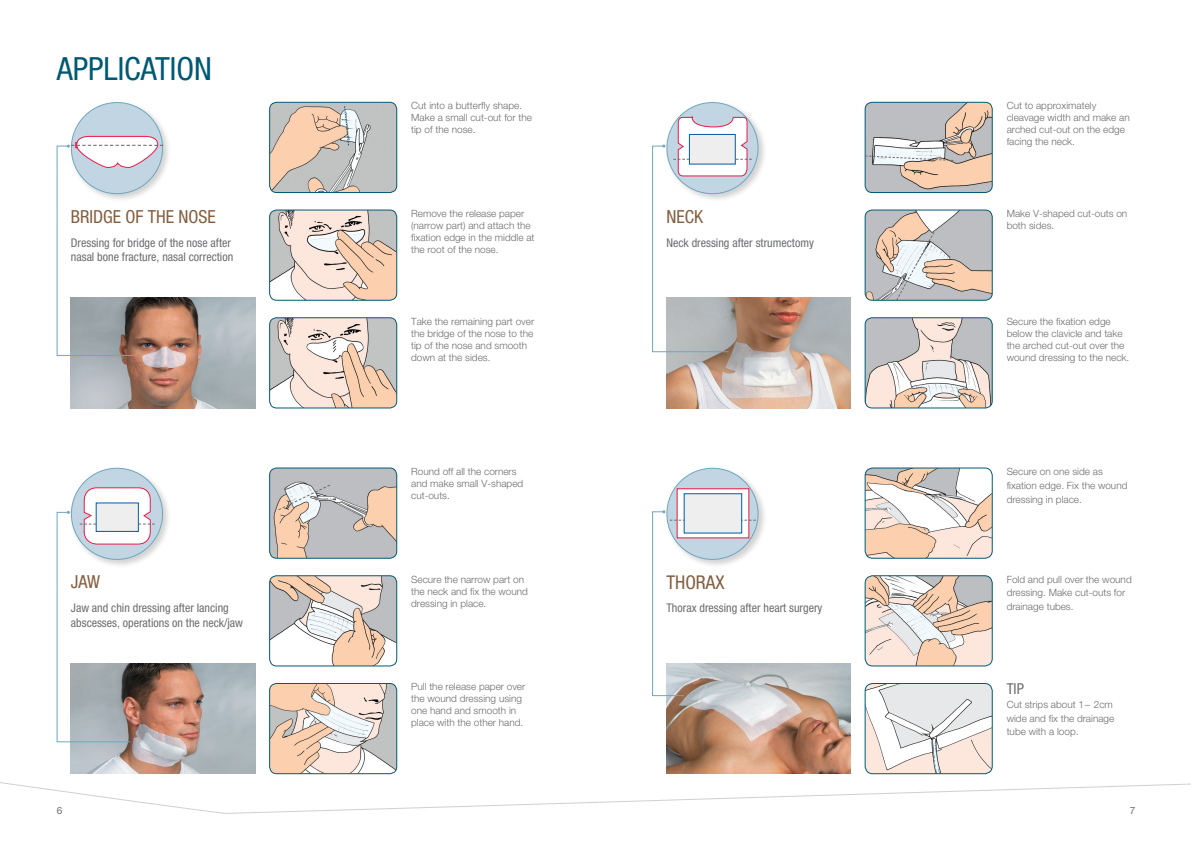
<style>
.page{position:relative;width:1191px;height:842px;background:#fff}
.page>*{position:absolute;margin:0;border:0;box-sizing:border-box;transform-origin:0 0}
.Subheadline_1{font:condensed 32px "Helvetica Neue LT Std";color:#005974}
.t1{font:condensed 19px "Helvetica Neue LT Std";color:#835e40}
.t2{font:condensed 18px "Helvetica Neue LT Std";color:#835e40}
.t3{font:condensed 15px "Helvetica Neue LT Std";color:#6c6d70}
.t4{font:condensed 12px/14.4px "Helvetica Neue LT Std";color:#6c6d70}
.t5{font:300 10px/12px "Helvetica Neue LT Std";color:#6c6d70}
.t6{font:10px "Helvetica Neue LT Std";color:#6c6d70}
</style>
<div class="page">
<svg style="left:0;top:782px;width:1191px;height:32px"></svg>
<img style="left:270px;top:210px;width:127px;height:90px">
<div style="left:269px;top:210px;width:128px;height:90px;border:1px solid #005974;border-radius:7px"></div>
<img style="left:270px;top:318px;width:127px;height:90px">
<div style="left:269px;top:317px;width:128px;height:91px;border:1px solid #005974;border-radius:7px"></div>
<img style="left:865px;top:318px;width:127px;height:90px">
<div style="left:865px;top:317px;width:127px;height:91px;border:1px solid #005974;border-radius:7px"></div>
<img style="left:270px;top:576px;width:127px;height:90px">
<div style="left:269px;top:575px;width:128px;height:91px;border:1px solid #005974;border-radius:7px"></div>
<img style="left:270px;top:683px;width:127px;height:91px">
<div style="left:269px;top:683px;width:128px;height:91px;border:1px solid #005974;border-radius:7px"></div>
<img style="left:71px;top:663px;width:184px;height:111px">
<img style="left:666px;top:298px;width:184px;height:110px">
<img style="left:71px;top:298px;width:184px;height:110px">
<img style="left:270px;top:102px;width:127px;height:90px">
<div style="left:269px;top:102px;width:128px;height:91px;border:1px solid #005974;border-radius:7px"></div>
<svg style="left:344px;top:106px;width:5px;height:40px"></svg>
<img style="left:270px;top:468px;width:127px;height:90px">
<div style="left:269px;top:468px;width:128px;height:90px;border:1px solid #005974;border-radius:7px"></div>
<svg style="left:277px;top:484px;width:54px;height:27px"></svg>
<img style="left:865px;top:210px;width:127px;height:90px">
<div style="left:865px;top:210px;width:127px;height:90px;border:1px solid #005974;border-radius:7px"></div>
<svg style="left:895px;top:231px;width:40px;height:70px"></svg>
<img style="left:865px;top:102px;width:127px;height:91px">
<div style="left:865px;top:102px;width:127px;height:91px;border:1px solid #005974;border-radius:7px"></div>
<svg style="left:864px;top:155px;width:90px;height:6px"></svg>
<div style="left:70px;top:101px;width:101px;height:102px;background:#231f20;opacity:.2"></div>
<div style="left:71px;top:103px;width:91px;height:91px;background:#c1d6e2;border-radius:50%"></div>
<div style="left:70px;top:466px;width:101px;height:102px;background:#231f20;opacity:.2"></div>
<div style="left:71px;top:468px;width:91px;height:91px;background:#c1d6e2;border-radius:50%"></div>
<div style="left:665px;top:101px;width:102px;height:102px;background:#231f20;opacity:.2"></div>
<div style="left:667px;top:103px;width:91px;height:91px;background:#c1d6e2;border-radius:50%"></div>
<svg style="left:56px;top:136px;width:107px;height:220px"></svg>
<svg style="left:56px;top:487px;width:99px;height:255px"></svg>
<div style="left:96px;top:503px;width:43px;height:29px;background:#eeeeef;border:1px solid #015aaa"></div>
<svg style="left:652px;top:116px;width:100px;height:236px"></svg>
<div style="left:689px;top:134px;width:46px;height:30px;background:#eeeeef;border:1px solid #015aaa"></div>
<img style="left:865px;top:468px;width:127px;height:90px">
<div style="left:865px;top:468px;width:127px;height:90px;border:1px solid #005974;border-radius:8px"></div>
<img style="left:865px;top:576px;width:127px;height:90px">
<div style="left:865px;top:575px;width:127px;height:91px;border:1px solid #005974;border-radius:8px"></div>
<img style="left:865px;top:683px;width:127px;height:91px">
<div style="left:865px;top:683px;width:127px;height:91px;border:1px solid #005974;border-radius:8px"></div>
<img style="left:666px;top:663px;width:184px;height:111px">
<div style="left:665px;top:466px;width:102px;height:102px;background:#231f20;opacity:.2"></div>
<div style="left:667px;top:468px;width:91px;height:91px;background:#c1d6e2;border-radius:50%"></div>
<div style="left:677px;top:488px;width:72px;height:50px;background:#fff;border:1px solid #ed1845"></div>
<div style="left:684px;top:493px;width:58px;height:40px;background:#eeeeef"></div>
<svg style="left:652px;top:510px;width:104px;height:186px"></svg>
<p class="Subheadline_1" style="left:57px;top:50px;width:157px">APPLICATION</p>
<p class="t2" style="left:71px;top:206px;width:147px">BRIDGE OF THE NOSE</p>
<p class="t4" style="left:71px;top:235px;width:164px">Dressing for bridge of the nose after nasal bone fracture, nasal correction</p>
<p class="t2" style="left:71px;top:572px;width:31px">JAW</p>
<p class="t4" style="left:71px;top:601px;width:174px">Jaw and chin dressing after lancing abscesses, operations on the neck/jaw</p>
<p class="t6" style="left:57px;top:804px;width:7px">6</p>
<p class="t5" style="left:411px;top:99px;width:122px">Cut into a butterfly shape.<br>Make a small cut-out for the tip of the nose.</p>
<p class="t5" style="left:411px;top:207px;width:125px">Remove the release paper (narrow part) and attach the fixation edge in the middle at the root of the nose.</p>
<p class="t5" style="left:411px;top:315px;width:125px">Take the remaining part over the bridge of the nose to the tip of the nose and smooth down at the sides.</p>
<p class="t5" style="left:411px;top:465px;width:114px">Round off all the corners and make small V-shaped cut-outs.</p>
<p class="t5" style="left:411px;top:573px;width:118px">Secure the narrow part on the neck and fix the wound dressing in place.</p>
<p class="t5" style="left:411px;top:681px;width:116px">Pull the release paper over the wound dressing using one hand and smooth in place with the other hand.</p>
<p class="t2" style="left:666px;top:206px;width:38px">NECK</p>
<p class="t4" style="left:666px;top:235px;width:149px">Neck dressing after strumectomy</p>
<p class="t1" style="left:666px;top:571px;width:60px">THORAX</p>
<p class="t4" style="left:666px;top:601px;width:158px">Thorax dressing after heart surgery</p>
<p class="t5" style="left:1006px;top:99px;width:125px">Cut to approximately cleavage width and make an arched cut-out on the edge facing the neck.</p>
<p class="t5" style="left:1006px;top:207px;width:122px">Make V-shaped cut-outs on both sides.</p>
<p class="t5" style="left:1006px;top:315px;width:124px">Secure the fixation edge below the clavicle and take the arched cut-out over the wound dressing to the neck.</p>
<p class="t5" style="left:1006px;top:464px;width:122px;line-height:13.8px">Secure on one side as fixation edge. Fix the wound dressing in place.</p>
<p class="t5" style="left:1006px;top:572px;width:127px;line-height:13.8px">Fold and pull over the wound dressing. Make cut-outs for drainage tubes.</p>
<p class="t3" style="left:1006px;top:680px;width:19px">TIP</p>
<p class="t5" style="left:1006px;top:697px;width:109px;line-height:13.8px">Cut strips about 1– 2cm wide and fix the drainage tube with a loop.</p>
<p class="t6" style="left:1129px;top:804px;width:7px">7</p>
</div>
